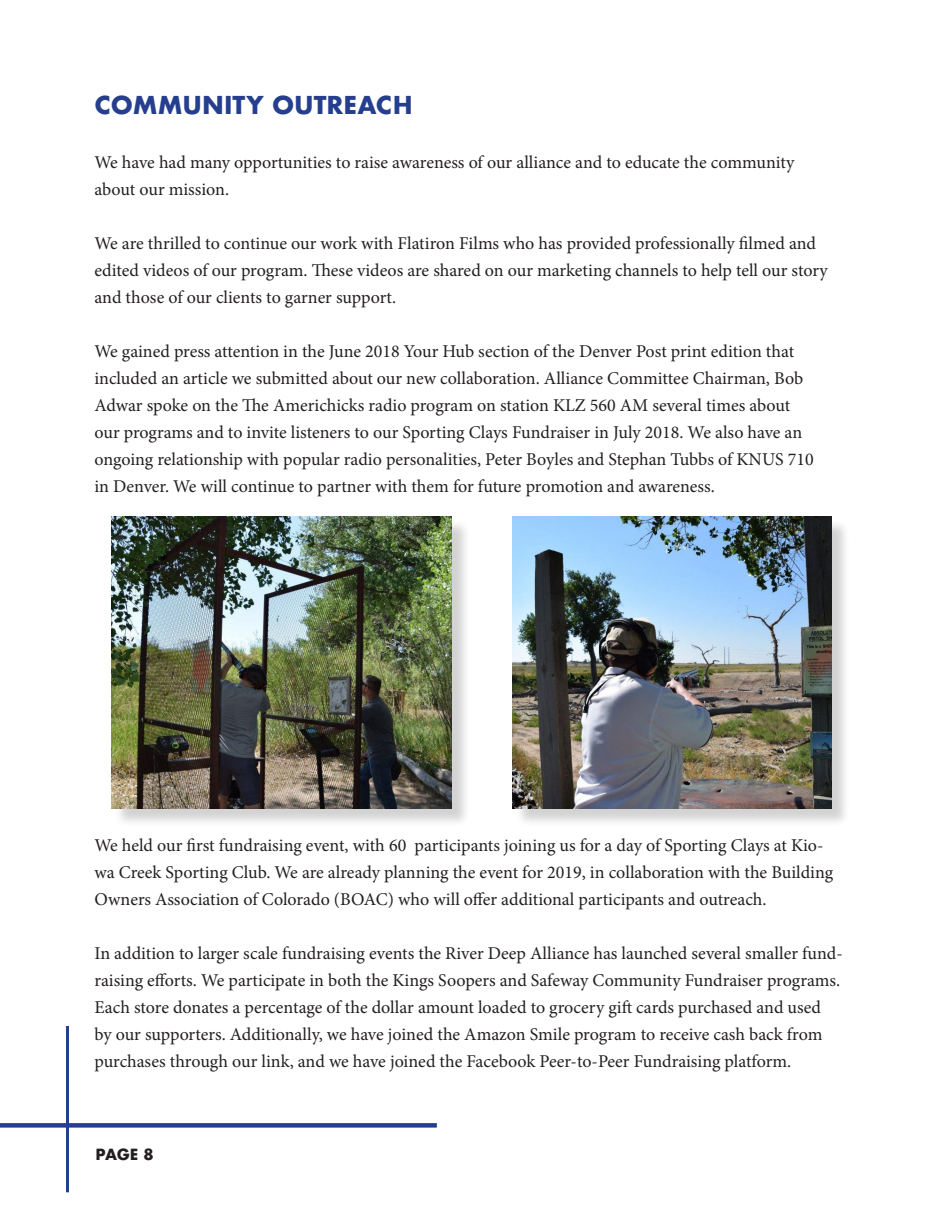
<style>
.page{position:relative;width:945px;height:1215px;background:#fff}
.page>*{position:absolute;margin:0;border:0;box-sizing:border-box;transform-origin:0 0}
.Headline{font:700 24px "Futura";color:#253f8e}
.t1{font:18px/27px "Minion Pro";color:#231f20}
.t2{font:700 15px "Futura";color:#231f20}
</style>
<div class="page">
<hr style="left:66px;top:1026px;width:3px;height:166px;background:#253f8e">
<div style="left:0;top:1123px;width:437px;height:5px;background:#253f8e"></div>
<div style="left:114px;top:519px;width:356px;height:308px;background:#231f20;opacity:.2"></div>
<img style="left:112px;top:517px;width:340px;height:292px">
<div style="left:515px;top:519px;width:336px;height:308px;background:#231f20;opacity:.2"></div>
<img style="left:512px;top:517px;width:320px;height:292px">
<p class="Headline" style="left:94px;top:88px;width:320px">COMMUNITY OUTREACH</p>
<p class="t1" style="left:94px;top:149px;width:701px">We have had many opportunities to raise awareness of our alliance and to educate the community about our mission.</p>
<p class="t1" style="left:94px;top:230px;width:735px">We are thrilled to continue our work with Flatiron Films who has provided professionally filmed and edited videos of our program. These videos are shared on our marketing channels to help tell our story and those of our clients to garner support.</p>
<p class="t1" style="left:94px;top:338px;width:721px">We gained press attention in the June 2018 Your Hub section of the Denver Post print edition that included an article we submitted about our new collaboration. Alliance Committee Chairman, Bob Adwar spoke on the The Americhicks radio program on station KLZ 560 AM several times about our programs and to invite listeners to our Sporting Clays Fundraiser in July 2018. We also have an ongoing relationship with popular radio personalities, Peter Boyles and Stephan Tubbs of KNUS 710 in Denver. We will continue to partner with them for future promotion and awareness.</p>
<p class="t1" style="left:94px;top:832px;width:740px">We held our first fundraising event, with 60 participants joining us for a day of Sporting Clays at Kio&shy;wa Creek Sporting Club. We are already planning the event for 2019, in collaboration with the Building<br>Owners Association of Colorado (BOAC) who will offer additional participants and outreach.</p>
<p class="t1" style="left:94px;top:940px;width:750px">In addition to larger scale fundraising events the River Deep Alliance has launched several smaller fund&shy;raising efforts. We participate in both the Kings Soopers and Safeway Community Fundraiser programs.<br>Each store donates a percentage of the dollar amount loaded to grocery gift cards purchased and used<br>by our supporters. Additionally, we have joined the Amazon Smile program to receive cash back from purchases through our link, and we have joined the Facebook Peer-to-Peer Fundraising platform.</p>
<p class="t2" style="left:96px;top:1143px;width:60px">PAGE 8</p>
</div>
